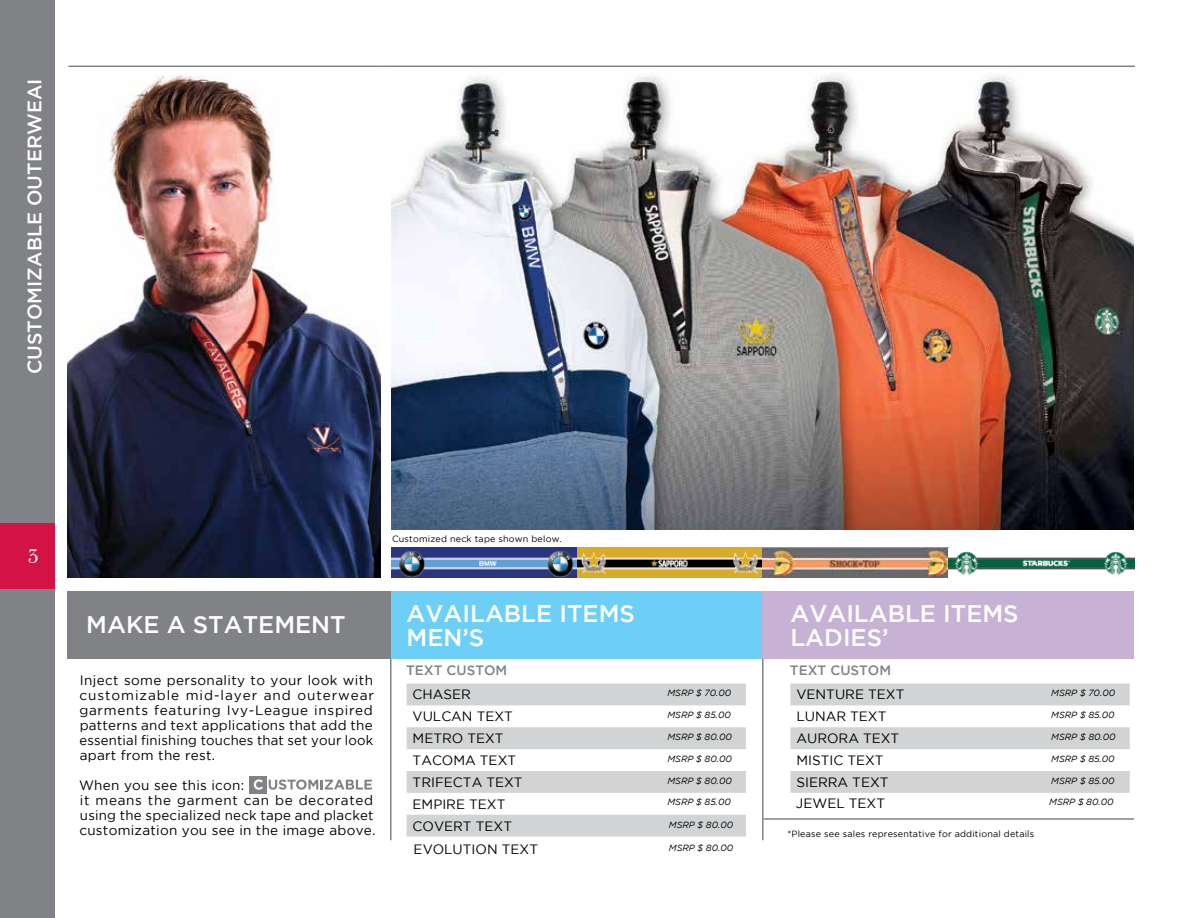
<style>
.page{position:relative;width:1188px;height:918px;background:#fff}
.page>*{position:absolute;margin:0;border:0;box-sizing:border-box;transform-origin:0 0}
.t1{font:500 24px/24px "Gotham";color:#fff}
.t2{font:500 19.5px "Gotham";color:#fff}
.t3{font:19.5px "Theano Didot";color:#fff}
.t4{font:13.5px/15px "Gotham";letter-spacing:.01em;color:#000;text-align:justify}
.t5{font:500 13.5px "Gotham";color:#808285}
.t6{font:italic 9px "Gotham";color:#000}
.t7{font:9px "Gotham";letter-spacing:.02em;color:#000}
</style>
<div class="page">
<hr style="left:68px;top:66px;width:1067px;height:1px;background:#808285">
<div style="left:0;top:0;width:55px;height:918px;background:#808285"></div>
<div style="left:0;top:523px;width:55px;height:66px;background:#d31245"></div>
<img style="left:68px;top:75px;width:313px;height:503px">
<img style="left:392px;top:75px;width:742px;height:454px">
<img style="left:392px;top:548px;width:743px;height:30px">
<hr style="left:390px;top:659px;width:2px;height:181px;background:#808285">
<div style="left:68px;top:591px;width:324px;height:68px;background:#808285"></div>
<div style="left:392px;top:591px;width:371px;height:68px;background:#6dcff6"></div>
<div style="left:763px;top:591px;width:371px;height:68px;background:#c7b2d6"></div>
<hr style="left:762px;top:659px;width:2px;height:181px;background:#808285">
<hr style="left:764px;top:818px;width:370px;height:2px;background:#808285">
<svg style="left:407px;top:684px;width:339px;height:153px;fill:#d1d3d4"></svg>
<svg style="left:790px;top:684px;width:340px;height:109px"></svg>
<div style="left:249px;top:776px;width:18px;height:17px;background:#808285"></div>
<svg style="left:254px;top:779px;width:9px;height:11px"></svg>
<svg style="left:269px;top:779px;width:103px;height:11px"></svg>
<h2 class="t2" style="left:24px;top:374px;width:297px;rotate:-90deg">CUSTOMIZABLE OUTERWEAI</h2>
<h2 class="t3" style="left:28px;top:545px;width:12px">3</h2>
<p class="t7" style="left:392px;top:533px;width:171px">Customized neck tape shown below.</p>
<h1 class="t1" style="left:86px;top:612px;width:261px">MAKE A STATEMENT</h1>
<p class="t4" style="left:79px;top:673px;width:296px">Inject some personality to your look with customizable mid-layer and outerwear garments featuring Ivy-League inspired patterns and text applications that add the essential finishing touches that set your look apart from the rest.</p>
<p class="t4" style="left:79px;top:778px;width:298px;text-align:left">When you see this icon:<br>it means the garment can be decorated using the specialized neck tape and placket customization you see in the image above.</p>
<h1 class="t1" style="left:407px;top:601px;width:230px">AVAILABLE ITEMS<br>MEN’S</h1>
<h1 class="t1" style="left:790px;top:601px;width:230px">AVAILABLE ITEMS<br>LADIES’</h1>
<p class="t5" style="left:406px;top:663px;width:103px">TEXT CUSTOM</p>
<p class="t5" style="left:790px;top:663px;width:103px">TEXT CUSTOM</p>
<p class="t4" style="left:413px;top:687px;width:60px">CHASER</p>
<p class="t6" style="left:668px;top:688px;width:65px">MSRP $ 70.00</p>
<p class="t4" style="left:413px;top:709px;width:102px">VULCAN TEXT</p>
<p class="t6" style="left:668px;top:710px;width:65px">MSRP $ 85.00</p>
<p class="t4" style="left:413px;top:731px;width:93px">METRO TEXT</p>
<p class="t6" style="left:668px;top:732px;width:66px">MSRP $ 80.00</p>
<p class="t4" style="left:413px;top:752px;width:105px">TACOMA TEXT</p>
<p class="t6" style="left:668px;top:754px;width:66px">MSRP $ 80.00</p>
<p class="t4" style="left:413px;top:774px;width:112px">TRIFECTA TEXT</p>
<p class="t6" style="left:668px;top:775px;width:66px">MSRP $ 80.00</p>
<p class="t4" style="left:413px;top:796px;width:94px">EMPIRE TEXT</p>
<p class="t6" style="left:668px;top:797px;width:65px">MSRP $ 85.00</p>
<p class="t4" style="left:413px;top:818px;width:101px">COVERT TEXT</p>
<p class="t6" style="left:669px;top:820px;width:66px">MSRP $ 80.00</p>
<p class="t6" style="left:669px;top:842px;width:66px">MSRP $ 80.00</p>
<p class="t4" style="left:414px;top:841px;width:126px">EVOLUTION TEXT</p>
<p class="t4" style="left:796px;top:687px;width:110px">VENTURE TEXT</p>
<p class="t6" style="left:1051px;top:688px;width:65px">MSRP $ 70.00</p>
<p class="t4" style="left:796px;top:709px;width:92px">LUNAR TEXT</p>
<p class="t6" style="left:1051px;top:710px;width:65px">MSRP $ 85.00</p>
<p class="t4" style="left:796px;top:731px;width:104px">AURORA TEXT</p>
<p class="t6" style="left:1051px;top:732px;width:66px">MSRP $ 80.00</p>
<p class="t4" style="left:796px;top:752px;width:89px">MISTIC TEXT</p>
<p class="t6" style="left:1051px;top:754px;width:65px">MSRP $ 85.00</p>
<p class="t4" style="left:796px;top:774px;width:94px">SIERRA TEXT</p>
<p class="t6" style="left:1051px;top:775px;width:65px">MSRP $ 85.00</p>
<p class="t4" style="left:796px;top:795px;width:91px">JEWEL TEXT</p>
<p class="t7" style="left:787px;top:829px;width:248px">*Please see sales representative for additional details</p>
<p class="t6" style="left:1049px;top:796px;width:66px">MSRP $ 80.00</p>
</div>
